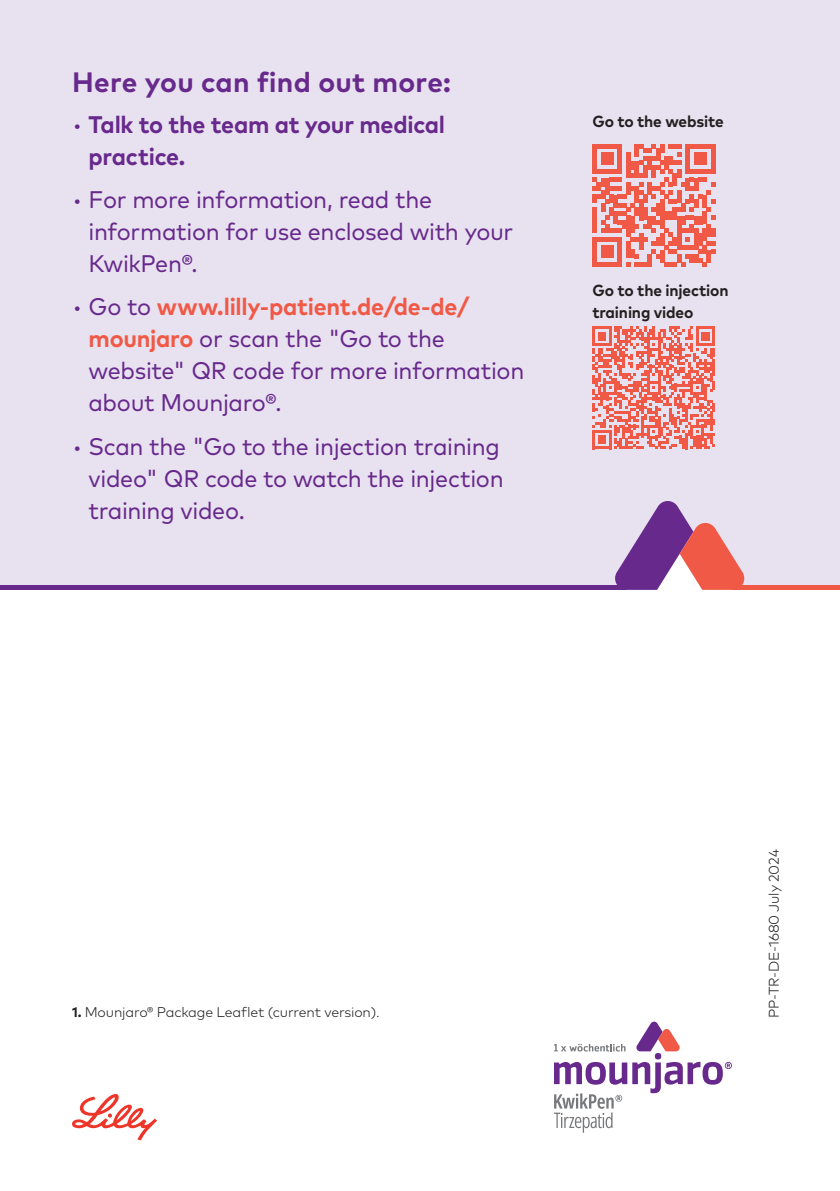
<style>
.page{position:relative;width:840px;height:1191px;background:#fff}
.page>*{position:absolute;margin:0;border:0;box-sizing:border-box;transform-origin:0 0}
.t1{font:700 28px "Mark Pro";letter-spacing:.005em;color:#67298c}
.t2{font:24px/32px "Mark Pro";letter-spacing:-.015em;color:#67298c}
.t3{font:700 24px/32px "Mark Pro";letter-spacing:-.01em;color:#67298c}
.t4{font:700 16px/22px "Mark Pro";letter-spacing:-.01em;color:#231f20}
.t5{font:300 14px "Mark Pro";letter-spacing:-.01em;color:#231f20}
.s1{font-weight:300}
.s2{font-weight:700;color:#f05946}
.s3{font-weight:700}
</style>
<div class="page">
<div style="left:0;top:0;width:839px;height:588px;background:#e8e1ef"></div>
<svg style="left:592px;top:144px;width:122px;height:122px"></svg>
<svg style="left:72px;top:1094px;width:85px;height:46px"></svg>
<div style="left:732px;top:585px;width:107px;height:5px;background:#f05946"></div>
<div style="left:0;top:585px;width:626px;height:5px;background:#67298c"></div>
<svg style="left:615px;top:501px;width:129px;height:89px"></svg>
<svg style="left:554px;top:1021px;width:177px;height:111px"></svg>
<svg style="left:592px;top:326px;width:122px;height:123px"></svg>
<p class="t1" style="left:72px;top:60px;width:380px">Here you can find out more:</p>
<p class="t3" style="left:88px;top:106px;width:358px;text-indent:-16px"><span class="s1">•</span> Talk to the team at your medical practice.</p>
<p class="t2" style="left:88px;top:182px;width:426px;text-indent:-16px"><span class="s1">•</span> For more information, read the information for use enclosed with your<br>KwikPen®.</p>
<p class="t2" style="left:88px;top:289px;width:437px;text-indent:-16px"><span class="s1">•</span> Go to <span class="s2">www.lilly-patient.de/de-de/ mounjaro</span> or scan the "Go to the website" QR code for more information about Mounjaro®.</p>
<p class="t2" style="left:88px;top:428px;width:416px;text-indent:-16px"><span class="s1">•</span> Scan the "Go to the injection training video" QR code to watch the injection training video.</p>
<p class="t4" style="left:592px;top:109px;width:133px">Go to the website</p>
<p class="t4" style="left:592px;top:278px;width:137px">Go to the injection training video</p>
<p class="t5" style="left:72px;top:1001px;width:309px"><span class="s3">1.</span> Mounjaro® Package Leaflet (current version).</p>
<p class="t5" style="left:763px;top:1018px;width:170px;rotate:-90deg">PP-TR-DE-1680 July 2024</p>
</div>
